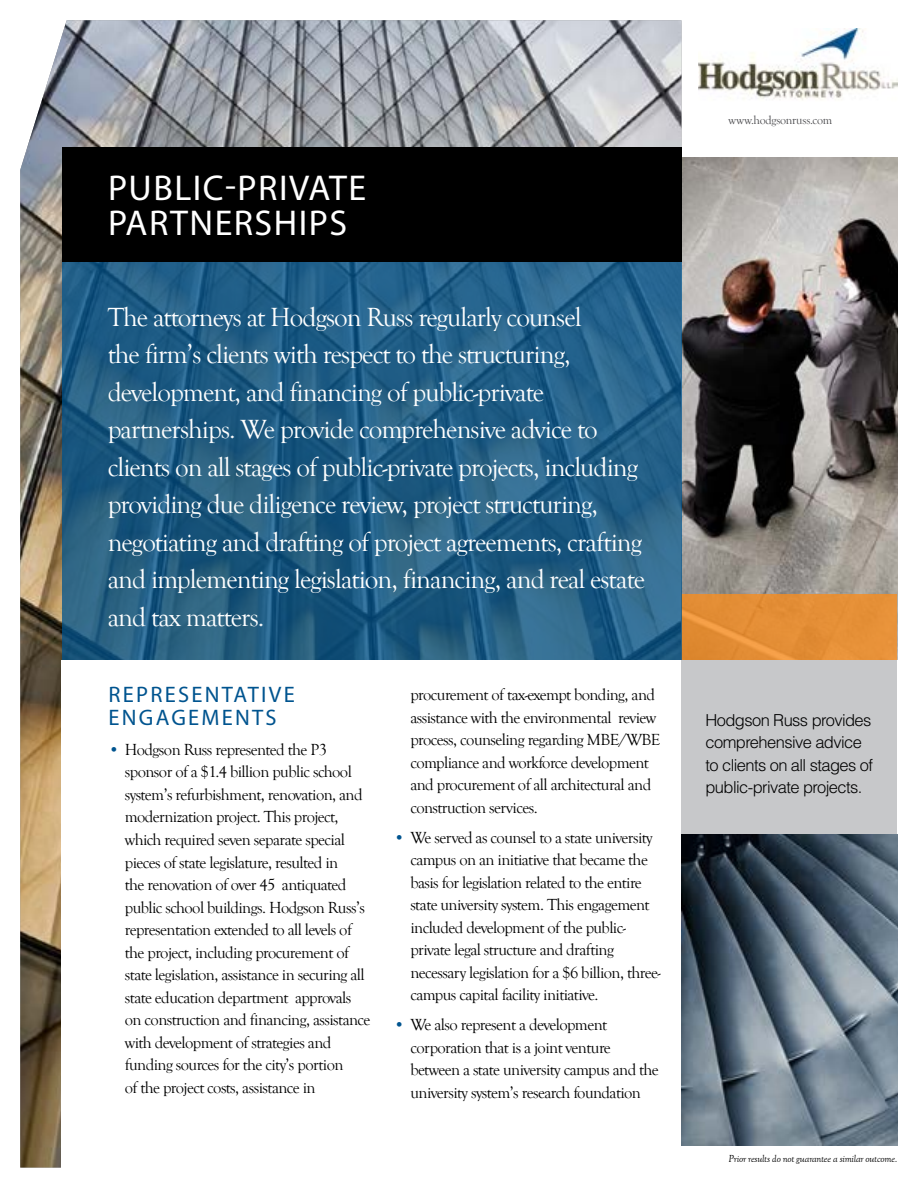
<style>
.page{position:relative;width:918px;height:1188px;background:#fff}
.page>*{position:absolute;margin:0;border:0;box-sizing:border-box;transform-origin:0 0}
.t1{font:36px/34.5px "Myriad Pro";letter-spacing:.04em;color:#fff}
.t2{font:27px/37.5px "Goudy Old Style T";letter-spacing:-.035em;color:#fff}
.t3{font:22.5px/22.5px "Myriad Pro";letter-spacing:.1em;color:#00548f}
.t4{font:16.5px/22.5px "Goudy Old Style T";letter-spacing:-.035em;color:#000}
.t5{font:300 16.5px/22.5px "Helvetica LT Std";letter-spacing:-.035em;color:#000}
.t6{font:12px "Goudy Old Style T";letter-spacing:-.015em;color:#4a4a4d}
.t7{font:italic 10.5px "Goudy Old Style T";letter-spacing:-.015em;color:#000}
.s1{color:#00548f}
</style>
<div class="page">
<img style="left:20px;top:20px;width:661px;height:1148px">
<div style="left:62px;top:660px;width:856px;height:528px;background:#fff"></div>
<img style="left:681px;top:158px;width:216px;height:436px">
<div style="left:681px;top:594px;width:216px;height:66px;background:#e48f36"></div>
<div style="left:681px;top:660px;width:216px;height:483px;background:#c7c8ca"></div>
<svg style="left:62px;top:262px;width:619px;height:398px;background:#225e84"></svg>
<div style="left:62px;top:147px;width:619px;height:115px;background:#000"></div>
<img style="left:681px;top:834px;width:216px;height:311px">
<img style="left:699px;top:28px;width:198px;height:72px">
<h1 class="t1" style="left:108px;top:171px;width:260px">PUBLIC-PRIVATE<br>PARTNERSHIPS</h1>
<p class="t2" style="left:108px;top:299px;width:539px">The attorneys at Hodgson Russ regularly counsel<br>the firm’s clients with respect to the structuring, development, and financing of public-private partnerships. We provide comprehensive advice to clients on all stages of public-private projects, including providing due diligence review, project structuring, negotiating and drafting of project agreements, crafting and implementing legislation, financing, and real estate and tax matters.</p>
<h3 class="t3" style="left:109px;top:683px;width:188px">REPRESENTATIVE<br>ENGAGEMENTS</h3>
<p class="t4" style="left:125px;top:739px;width:247px;text-indent:-16px"><span class="s1">•</span> Hodgson Russ represented the P3 sponsor of a $1.4 billion public school system’s refurbishment, renovation, and modernization project. This project, which required seven separate special pieces of state legislature, resulted in<br>the renovation of over 45 antiquated public school buildings. Hodgson Russ’s representation extended to all levels of the project, including procurement of state legislation, assistance in securing all state education department approvals on construction and financing, assistance with development of strategies and funding sources for the city’s portion<br>of the project costs, assistance in</p>
<p class="t4" style="left:410px;top:684px;width:252px">procurement of tax-exempt bonding, and assistance with the environmental review process, counseling regarding MBE/WBE compliance and workforce development and procurement of all architectural and construction services.</p>
<p class="t4" style="left:410px;top:827px;width:252px;text-indent:-16px"><span class="s1">•</span> We served as counsel to a state university campus on an initiative that became the basis for legislation related to the entire state university system. This engagement included development of the public&shy;private legal structure and drafting necessary legislation for a $6 billion, three&shy;campus capital facility initiative.</p>
<p class="t4" style="left:410px;top:1014px;width:250px;text-indent:-16px"><span class="s1">•</span> We also represent a development corporation that is a joint venture between a state university campus and the university system’s research foundation</p>
<p class="t6" style="left:729px;top:114px;width:105px">www.hodgsonruss.com</p>
<p class="t5" style="left:705px;top:709px;width:169px">Hodgson Russ provides comprehensive advice to clients on all stages of public-private projects.</p>
<p class="t7" style="left:729px;top:1153px;width:170px">Prior results do not guarantee a similar outcome.</p>
</div>
